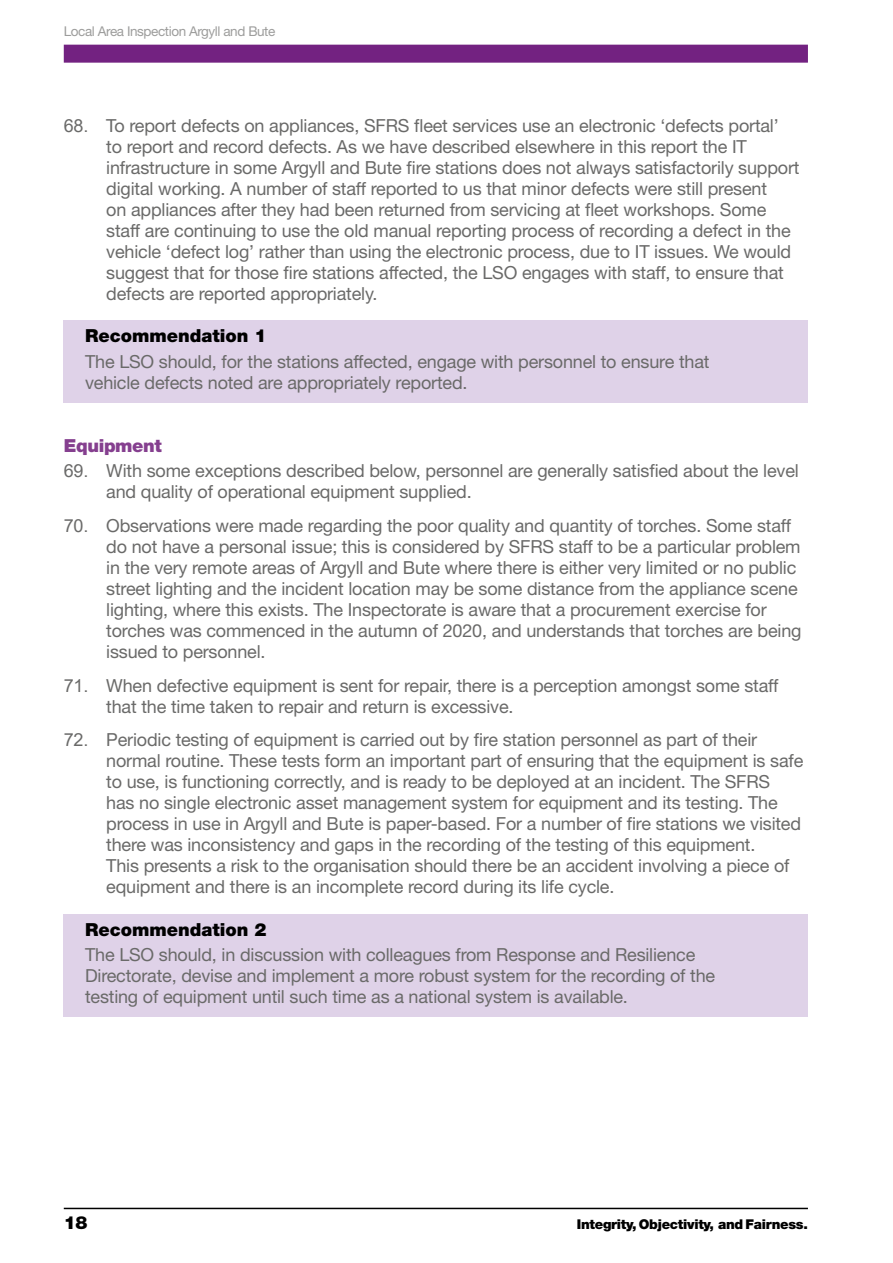
<style>
.page{position:relative;width:893px;height:1263px;background:#fff}
.page>*{position:absolute;margin:0;border:0;box-sizing:border-box;transform-origin:0 0}
.t1{font:18px/21px "Helvetica Neue LT Std";letter-spacing:-.01em;color:#6a6a69}
.t2{font:900 18px "Helvetica Neue LT Std";color:#000}
.t3{font:900 18px "Helvetica Neue LT Std";letter-spacing:-.02em;color:#853f8f}
.t4{font:900 13.5px "Helvetica Neue LT Std";letter-spacing:-.02em;color:#000}
.t5{font:13.5px "Helvetica Neue LT Std";letter-spacing:-.03em;color:#9d9d9c}
.s1{font-family:"Arial"}
</style>
<div class="page">
<div style="left:64px;top:45px;width:744px;height:18px;background:#732281"></div>
<hr style="left:64px;top:1208px;width:744px;height:1px;background:#000">
<div style="left:64px;top:321px;width:744px;height:35px;background:#dfd2e8"></div>
<div style="left:64px;top:346px;width:744px;height:56px;background:#dfd2e8"></div>
<div style="left:64px;top:914px;width:744px;height:35px;background:#dfd2e8"></div>
<div style="left:64px;top:939px;width:744px;height:77px;background:#dfd2e8"></div>
<p class="t5" style="left:64px;top:24px;width:213px">Local Area Inspection Argyll and Bute</p>
<p class="t1" style="left:106px;top:115px;width:695px;text-indent:-43px"><span class="s1">68.</span> To report defects on appliances, SFRS fleet services use an electronic ‘defects portal’<br>to report and record defects. As we have described elsewhere in this report the IT infrastructure in some Argyll and Bute fire stations does not always satisfactorily support digital working. A number of staff reported to us that minor defects were still present<br>on appliances after they had been returned from servicing at fleet workshops. Some staff are continuing to use the old manual reporting process of recording a defect in the vehicle ‘defect log’ rather than using the electronic process, due to IT issues. We would suggest that for those fire stations affected, the LSO engages with staff, to ensure that defects are reported appropriately.</p>
<p class="t2" style="left:85px;top:325px;width:183px">Recommendation 1</p>
<p class="t1" style="left:85px;top:350px;width:626px">The LSO should, for the stations affected, engage with personnel to ensure that vehicle defects noted are appropriately reported.</p>
<p class="t3" style="left:64px;top:435px;width:100px">Equipment</p>
<p class="t1" style="left:106px;top:460px;width:694px;text-indent:-43px"><span class="s1">69.</span> With some exceptions described below, personnel are generally satisfied about the level and quality of operational equipment supplied.</p>
<p class="t1" style="left:106px;top:515px;width:697px;text-indent:-43px"><span class="s1">70.</span> Observations were made regarding the poor quality and quantity of torches. Some staff do not have a personal issue; this is considered by SFRS staff to be a particular problem in the very remote areas of Argyll and Bute where there is either very limited or no public street lighting and the incident location may be some distance from the appliance scene lighting, where this exists. The Inspectorate is aware that a procurement exercise for torches was commenced in the autumn of 2020, and understands that torches are being issued to personnel.</p>
<p class="t1" style="left:106px;top:674px;width:674px;text-indent:-43px"><span class="s1">71.</span> When defective equipment is sent for repair, there is a perception amongst some staff that the time taken to repair and return is excessive.</p>
<p class="t1" style="left:106px;top:729px;width:699px;text-indent:-43px"><span class="s1">72.</span> Periodic testing of equipment is carried out by fire station personnel as part of their normal routine. These tests form an important part of ensuring that the equipment is safe to use, is functioning correctly, and is ready to be deployed at an incident. The SFRS<br>has no single electronic asset management system for equipment and its testing. The process in use in Argyll and Bute is paper-based. For a number of fire stations we visited there was inconsistency and gaps in the recording of the testing of this equipment.<br>This presents a risk to the organisation should there be an accident involving a piece of equipment and there is an incomplete record during its life cycle.</p>
<p class="t2" style="left:85px;top:918px;width:183px">Recommendation 2</p>
<p class="t1" style="left:85px;top:944px;width:632px">The LSO should, in discussion with colleagues from Response and Resilience<br>Directorate, devise and implement a more robust system for the recording of the testing of equipment until such time as a national system is available.</p>
<p class="t2" style="left:64px;top:1212px;width:25px">18</p>
<p class="t4" style="left:577px;top:1216px;width:233px">Integrity, Objectivity, and Fairness.</p>
</div>
